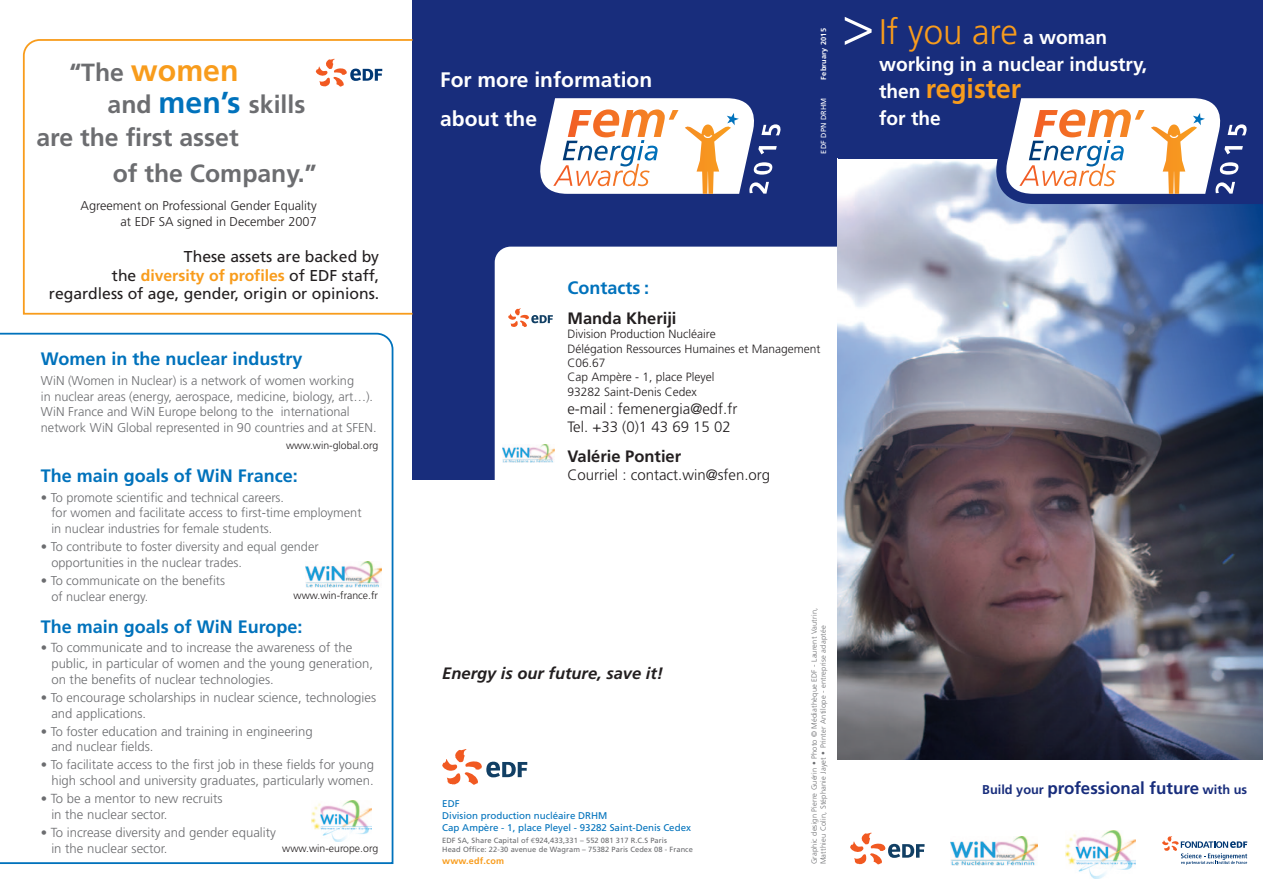
<style>
.page{position:relative;width:1263px;height:893px;background:#fff}
.page>*{position:absolute;margin:0;border:0;box-sizing:border-box;transform-origin:0 0}
.t1{font:300 35.55px "Frutiger";color:#f89c1c}
.t2{font:700 30.3px "Frutiger";color:#f89c1c}
.t3{font:700 27px "Frutiger";color:#f89c1c}
.t4{font:700 24.75px "Frutiger";color:#6c6d70}
.t5{font:700 21px/39px "Frutiger";color:#fff}
.t6{font:700 19.5px "Frutiger";color:#fff}
.t7{font:700 18px "Frutiger";color:#0072bc}
.t8{font:700 16.95px "Frutiger";color:#182d7c}
.t9{font:700 16.5px "Frutiger";color:#231f20}
.t10{font:italic 700 16.5px "Frutiger";color:#231f20}
.t11{font:15.75px/18.9px "Frutiger";color:#231f20;text-align:right}
.t12{font:300 15px/18px "Frutiger";color:#231f20}
.t13{font:300 13.2px/15.8px "Frutiger";color:#6c6d70}
.t14{font:300 12.75px/15.8px "Frutiger";color:#6c6d70}
.t15{font:300 12.75px/15.8px "Frutiger";color:#231f20;text-align:right}
.t16{font:300 12px/14.4px "Frutiger";color:#231f20}
.t17{font:300 10.5px "Frutiger";color:#231f20}
.t18{font:9.75px/12px "Frutiger";color:#0072bc}
.t19{font:700 9px "Frutiger";letter-spacing:.02em;color:#f89c1c}
.t20{font:300 7.5px/9px "Frutiger";letter-spacing:.025em;color:#6c6d70}
.t21{font:7.5px/9px "Frutiger";letter-spacing:.01em;color:#6c6d70}
.t22{font:700 7.35px "Frutiger";letter-spacing:.025em;color:#fff}
.t23{font:7.35px "Frutiger";letter-spacing:.025em;color:#fff}
.s1{font-size:24.75px;color:#6c6d70}
.s2{font-size:30.3px;color:#0072bc}
.s3{font-weight:700;color:#f89c1c}
.s4{font-size:12.75px}
.s5{font-size:54px;color:#fff}
.s6{font-weight:700;font-size:19.5px;color:#fff}
.s7{font-size:19.5px;color:#fff}
.s8{font-family:"Euro Mono"}
</style>
<div class="page">
<div style="left:412px;top:0;width:426px;height:480px;background:#182d7c"></div>
<div style="left:495px;top:247px;width:343px;height:435px;background:#fff"></div>
<svg style="left:508px;top:308px;width:45px;height:19px"></svg>
<img style="left:503px;top:445px;width:52px;height:17px">
<img style="left:838px;top:161px;width:177px;height:598px">
<img style="left:1015px;top:204px;width:248px;height:555px">
<div style="left:838px;top:0;width:425px;height:159px;background:#182d7c"></div>
<svg style="left:442px;top:749px;width:85px;height:36px"></svg>
<svg style="left:22px;top:39px;width:391px;height:276px"></svg>
<svg style="left:0;top:332px;width:394px;height:532px"></svg>
<svg style="left:316px;top:59px;width:66px;height:28px"></svg>
<img style="left:305px;top:562px;width:77px;height:25px">
<img style="left:950px;top:836px;width:87px;height:29px">
<svg style="left:850px;top:832px;width:74px;height:32px"></svg>
<img style="left:1065px;top:831px;width:70px;height:48px">
<svg style="left:994px;top:98px;width:269px;height:106px"></svg>
<svg style="left:540px;top:98px;width:241px;height:96px;background:#d3c9cb"></svg>
<svg style="left:1162px;top:836px;width:85px;height:29px"></svg>
<h2 class="t2" style="left:69px;top:52px;width:171px"><span class="s1">“The</span> women</h2>
<h3 class="t4" style="left:108px;top:90px;width:199px">and <span class="s2">men’s</span> skills</h3>
<h3 class="t4" style="left:36px;top:123px;width:204px">are the first asset</h3>
<h3 class="t4" style="left:113px;top:158px;width:206px">of the Company.”</h3>
<p class="t15" style="left:81px;top:198px;width:238px">Agreement on Professional Gender Equality at EDF SA signed in December 2007</p>
<p class="t11" style="left:49px;top:247px;width:332px">These assets are backed by<br>the <span class="s3">diversity of profiles</span> of EDF staff, regardless of age, gender, origin or opinions.</p>
<h3 class="t7" style="left:41px;top:348px;width:263px">Women in the nuclear industry</h3>
<p class="t14" style="left:41px;top:373px;width:337px">WiN (Women in Nuclear) is a network of women working<br>in nuclear areas (energy, aerospace, medicine, biology, art…).<br>WiN France and WiN Europe belong to the international network WiN Global represented in 90 countries and at SFEN.</p>
<p class="t17" style="left:286px;top:440px;width:94px">www.win-global.org</p>
<h3 class="t7" style="left:41px;top:465px;width:259px">The main goals of WiN France:</h3>
<p class="t14" style="left:51px;top:489px;width:312px;text-indent:-11px">• To promote scientific and technical careers.<br>for women and facilitate access to first-time employment in nuclear industries for female students.</p>
<p class="t14" style="left:51px;top:539px;width:269px;text-indent:-11px">• To contribute to foster diversity and equal gender opportunities in the nuclear trades.</p>
<p class="t14" style="left:51px;top:573px;width:175px;text-indent:-11px">• To communicate on the benefits of nuclear energy.</p>
<p class="t17" style="left:293px;top:589px;width:86px">www.win-france.fr</p>
<h3 class="t7" style="left:41px;top:617px;width:263px">The main goals of WiN Europe:</h3>
<p class="t13" style="left:51px;top:640px;width:323px;text-indent:-10px"><span class="s4">•</span> To communicate and to increase the awareness of the public, in particular of women and the young generation, on the benefits of nuclear technologies.</p>
<p class="t13" style="left:51px;top:689px;width:326px;text-indent:-10px"><span class="s4">• To e</span>ncourage scholarships in nuclear science, technologies and applications.</p>
<p class="t13" style="left:51px;top:723px;width:263px;text-indent:-11px"><span class="s4">• To f</span>oster education and training in engineering and nuclear fields.</p>
<p class="t13" style="left:41px;top:757px;width:335px;text-align:right"><span class="s4">• To f</span>acilitate access to the first job in these fields for young high school and university graduates, particularly women.</p>
<p class="t13" style="left:51px;top:791px;width:173px;text-indent:-10px"><span class="s4">•</span> To be a mentor to new recruits in the nuclear sector.</p>
<p class="t13" style="left:51px;top:824px;width:226px;text-indent:-10px"><span class="s4">•</span> To increase diversity and gender equality in the nuclear sector.</p>
<p class="t17" style="left:282px;top:843px;width:98px">www.win-europe.org</p>
<h3 class="t5" style="left:440px;top:60px;width:213px">For more information about the</h3>
<p class="t22" style="left:819px;top:80px;width:53px;rotate:-90deg">February 2015</p>
<h1 class="t1" style="left:842px;top:12px;width:266px"><span class="s5">&gt;</span>If you are <span class="s6">a woman</span></h1>
<h3 class="t6" style="left:879px;top:53px;width:270px">working in a nuclear industry,</h3>
<h3 class="t3" style="left:879px;top:73px;width:143px"><span class="s7">then</span> register</h3>
<h3 class="t6" style="left:879px;top:107px;width:63px">for the</h3>
<p class="t23" style="left:819px;top:154px;width:58px;rotate:-90deg">EDF DPN DRHM</p>
<h3 class="t7" style="left:567px;top:277px;width:83px">Contacts :</h3>
<p class="t9" style="left:567px;top:308px;width:111px">Manda Kheriji</p>
<p class="t16" style="left:567px;top:327px;width:255px">Division Production Nucléaire<br>Délégation Ressources Humaines et Management<br>C06.67<br>Cap Ampère - 1, place Pleyel<br>93282 Saint-Denis Cedex</p>
<p class="t12" style="left:567px;top:400px;width:171px">e-mail : femenergia@edf.fr<br>Tel. +33 (0)1 43 69 15 02</p>
<p class="t9" style="left:567px;top:446px;width:115px">Valérie Pontier</p>
<p class="t12" style="left:567px;top:466px;width:204px">Courriel : contact.win@sfen.org</p>
<p class="t10" style="left:442px;top:664px;width:222px">Energy is our future, save it!</p>
<p class="t18" style="left:442px;top:797px;width:250px">EDF<br>Division production nucléaire DRHM<br>Cap Ampère - 1, place Pleyel - 93282 Saint-Denis Cedex</p>
<p class="t21" style="left:442px;top:836px;width:252px">EDF SA, Share Capital of <span class="s8">€</span>924,433,331 – 552 081 317 R.C.S Paris<br>Head Office: 22-30 avenue de Wagram – 75382 Paris Cedex 08 - France</p>
<p class="t19" style="left:442px;top:855px;width:63px">www.edf.com</p>
<p class="t20" style="left:810px;top:864px;width:258px;rotate:-90deg">Graphic design Pierre Guérin • Photo © Médiathèque EDF - Laurent Vautrin,<br>Matthieu Colin, Stéphanie Jayet • Printer Antilope - entreprise adaptée</p>
<p class="t8" style="left:982px;top:778px;width:266px"><span class="s4">Build your</span> professional future <span class="s4">with us</span></p>
</div>
